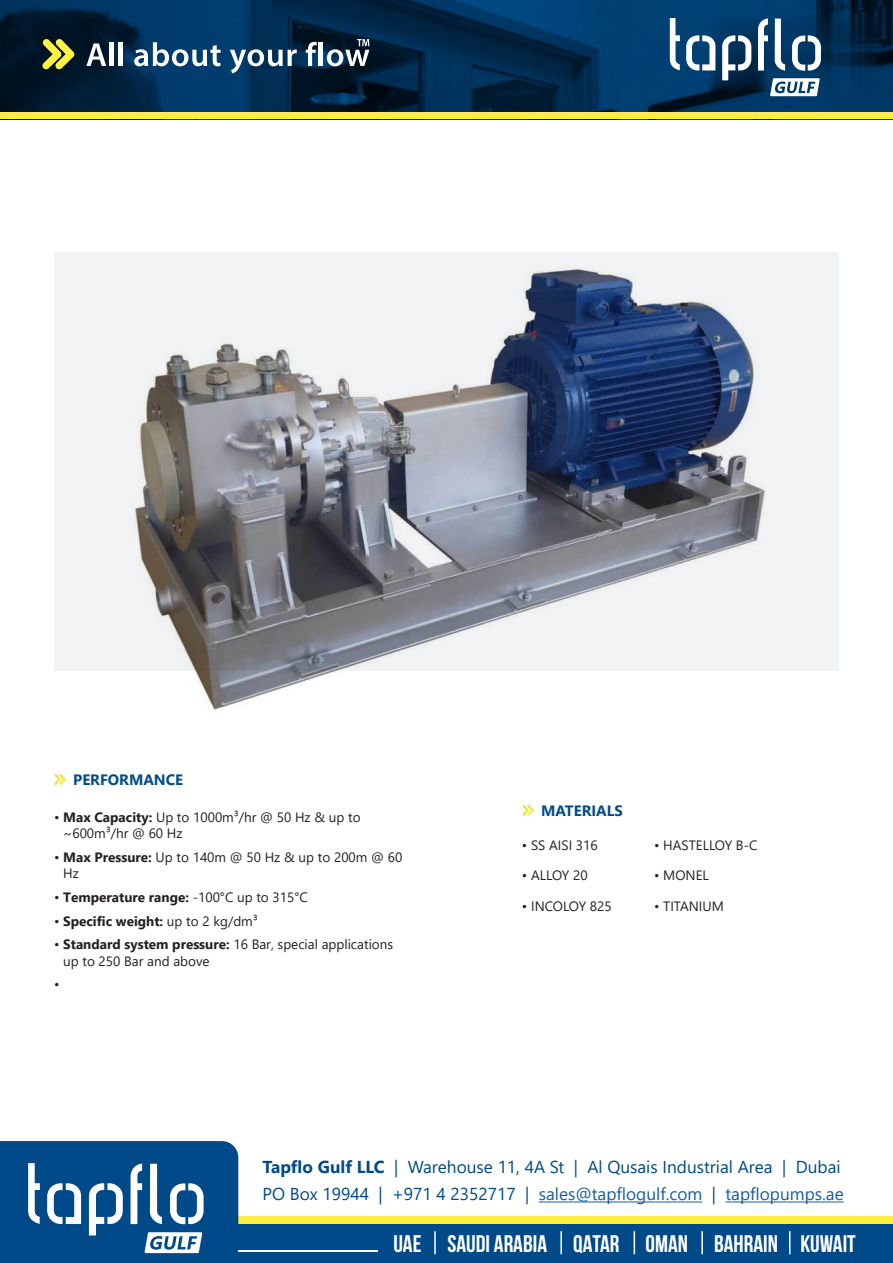
<style>
.page{position:relative;width:893px;height:1263px;background:#fff}
.page>*{position:absolute;margin:0;border:0;box-sizing:border-box;transform-origin:0 0}
.t1{font:700 24px "Bebas Neue";color:#fff}
.t2{font:17.25px "Segoe UI";color:#004a87}
.t3{font:17.25px "Segoe UI";color:#175d9e}
.t4{font:700 15px "Segoe UI";color:#004d87}
.t5{font:13.5px/16.2px "Segoe UI";color:#231f20}
.t6{font:700 13.5px "Segoe UI";color:#231f20}
.s1{font-weight:700}
.s2{font-weight:400}
.s3{color:#004a87}
</style>
<div class="page">
<div style="left:54px;top:252px;width:785px;height:418px;background:#f2f3f4"></div>
<img style="left:111px;top:268px;width:687px;height:443px">
<img style="left:0;top:0;width:893px;height:112px">
<div style="left:0;top:112px;width:893px;height:7px;background:#ffed42"></div>
<svg style="left:669px;top:18px;width:152px;height:78px"></svg>
<svg style="left:42px;top:39px;width:33px;height:31px"></svg>
<svg style="left:86px;top:43px;width:20px;height:23px"></svg>
<hr style="left:110px;top:42px;width:4px;height:24px;background:#fff">
<hr style="left:119px;top:42px;width:4px;height:24px;background:#fff">
<svg style="left:134px;top:42px;width:87px;height:24px"></svg>
<svg style="left:230px;top:49px;width:67px;height:24px"></svg>
<svg style="left:306px;top:42px;width:11px;height:24px"></svg>
<hr style="left:319px;top:42px;width:4px;height:24px;background:#fff">
<svg style="left:327px;top:39px;width:42px;height:27px"></svg>
<div style="left:212px;top:1216px;width:681px;height:8px;background:#ffed42"></div>
<div style="left:0;top:1224px;width:893px;height:39px;background:#004a8a"></div>
<hr style="left:238px;top:1250px;width:140px;height:2px;background:#fff">
<svg style="left:0;top:1141px;width:238px;height:113px"></svg>
<hr style="left:434px;top:1231px;width:2px;height:23px;background:#fff">
<hr style="left:560px;top:1231px;width:2px;height:23px;background:#fff">
<svg style="left:634px;top:1231px;width:1px;height:23px"></svg>
<hr style="left:701px;top:1231px;width:2px;height:23px;background:#fff">
<svg style="left:789px;top:1231px;width:1px;height:23px"></svg>
<hr style="left:539px;top:1201px;width:163px;height:1px;background:#175d9e">
<hr style="left:725px;top:1201px;width:119px;height:1px;background:#175d9e">
<div style="left:52px;top:772px;width:15px;height:13px;background:#231f20;opacity:.1"></div>
<div style="left:519px;top:803px;width:15px;height:13px;background:#231f20;opacity:.1"></div>
<p class="t4" style="left:73px;top:765px;width:112px">PERFORMANCE</p>
<p class="t5" style="left:63px;top:808px;width:299px;text-indent:-9px">• <span class="s1">Max Capacity:</span> Up to 1000m³/hr @ 50 Hz &amp; up to ~600m³/hr @ 60 Hz</p>
<p class="t5" style="left:63px;top:848px;width:341px;text-indent:-9px">• <span class="s1">Max Pressure:</span> Up to 140m @ 50 Hz &amp; up to 200m @ 60<br>Hz</p>
<p class="t6" style="left:54px;top:884px;width:255px"><span class="s2">•</span> Temperature range: <span class="s2">-100°C up to 315°C</span></p>
<p class="t6" style="left:54px;top:908px;width:205px"><span class="s2">•</span> Specific weight: <span class="s2">up to 2 kg/dm³</span></p>
<p class="t5" style="left:63px;top:935px;width:332px;text-indent:-9px">• <span class="s1">Standard system pressure:</span> 16 Bar, special applications up to 250 Bar and above</p>
<p class="t5" style="left:54px;top:975px;width:7px">•</p>
<p class="t4" style="left:541px;top:796px;width:83px">MATERIALS</p>
<p class="t5" style="left:522px;top:835px;width:77px">• SS AISI 316</p>
<p class="t5" style="left:522px;top:866px;width:67px">• ALLOY 20</p>
<p class="t5" style="left:522px;top:897px;width:91px">• INCOLOY 825</p>
<p class="t5" style="left:654px;top:835px;width:105px">• HASTELLOY B-C</p>
<p class="t5" style="left:654px;top:866px;width:56px">• MONEL</p>
<p class="t5" style="left:654px;top:897px;width:71px">• TITANIUM</p>
<p class="t2" style="left:263px;top:1151px;width:580px"><span class="s1">Tapflo Gulf LLC</span> | Warehouse 11, 4A St | Al Qusais Industrial Area | Dubai</p>
<p class="t3" style="left:263px;top:1178px;width:583px"><span class="s3">PO Box 19944 | +971 4 2352717 |</span> sales@tapflogulf.com <span class="s3">|</span> tapflopumps.ae</p>
<p class="t1" style="left:393px;top:1230px;width:464px">UAE SAUDI ARABIA QATAR OMAN BAHRAIN KUWAIT</p>
</div>
